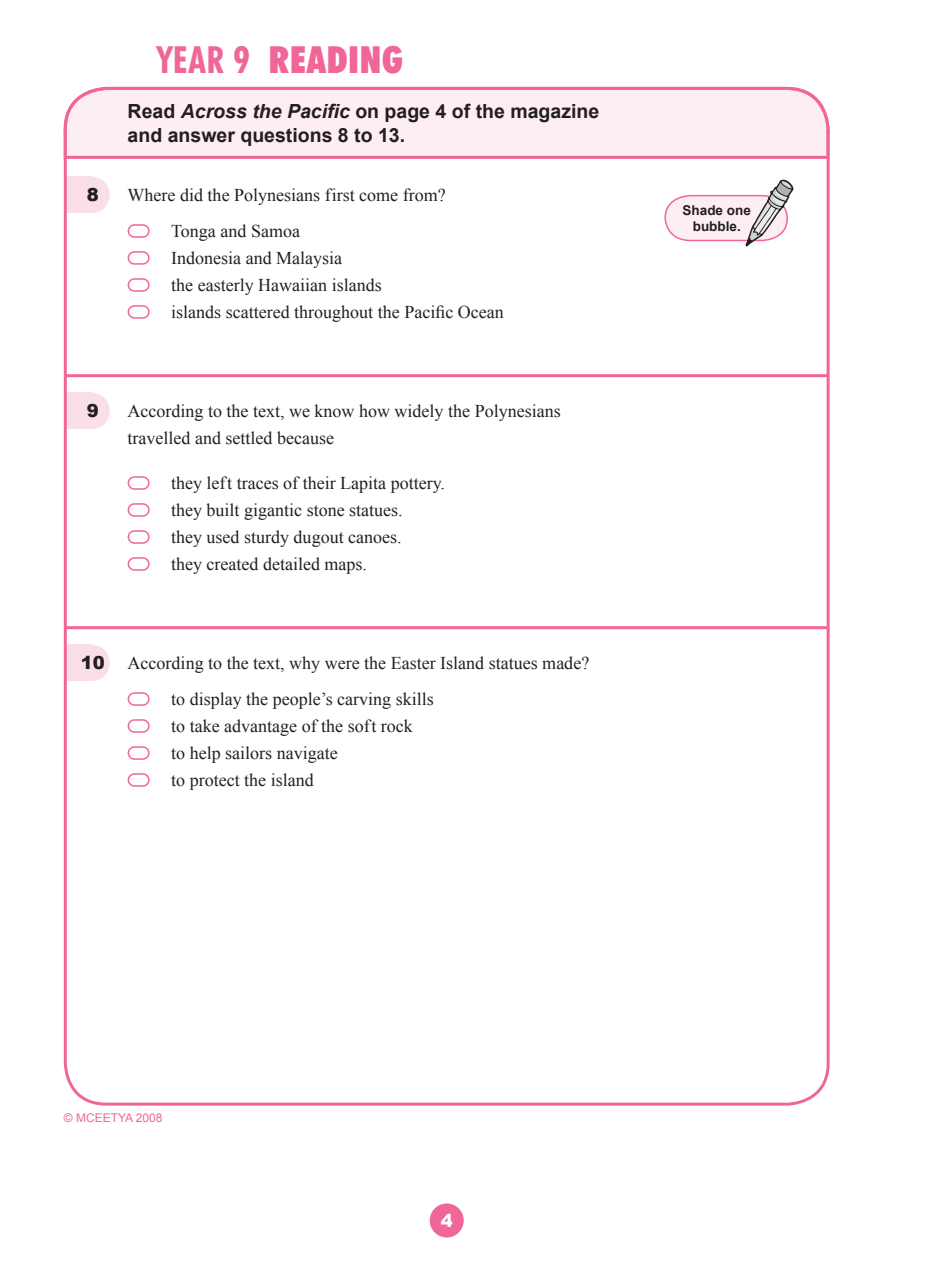
<style>
.page{position:relative;width:936px;height:1263px;background:#fff}
.page>*{position:absolute;margin:0;border:0;box-sizing:border-box;transform-origin:0 0}
.t1{font:900 condensed 37.5px "Futura BT";letter-spacing:.02em;color:#f16698}
.read___on_page{font:700 19.5px/24px "Arial";color:#231f20}
.item_text{font:18px/27px "Times New Roman";color:#231f20}
.t2{font:900 18px "Arial";color:#231f20}
.t3{font:700 13.5px/16.2px "Arial";color:#231f20;text-align:center}
.t4{font:12px "Arial";color:#f16698}
.s1{font-weight:700}
.s2{font-style:italic}
</style>
<div class="page">
<div style="left:67px;top:645px;width:26px;height:36px;background:#fbdfe7"></div>
<div style="left:76px;top:645px;width:34px;height:36px;background:#fbdfe7;border-radius:50%"></div>
<hr style="left:65px;top:374px;width:762px;height:3px;background:#f16698">
<svg style="left:664px;top:179px;width:130px;height:68px"></svg>
<div style="left:67px;top:177px;width:26px;height:36px;background:#fbdfe7"></div>
<div style="left:76px;top:177px;width:34px;height:36px;background:#fbdfe7;border-radius:50%"></div>
<svg style="left:63px;top:86px;width:767px;height:74px"></svg>
<div style="left:67px;top:393px;width:26px;height:36px;background:#fbdfe7"></div>
<div style="left:76px;top:393px;width:34px;height:36px;background:#fbdfe7;border-radius:50%"></div>
<hr style="left:65px;top:626px;width:762px;height:3px;background:#f16698">
<div style="left:429px;top:1203px;width:34px;height:34px;background:#f16698;border-radius:50%"></div>
<div style="left:128px;top:224px;width:22px;height:14px;border:2px solid #f16698;border-radius:6px"></div>
<div style="left:128px;top:278px;width:22px;height:14px;border:2px solid #f16698;border-radius:6px"></div>
<div style="left:128px;top:251px;width:22px;height:14px;border:2px solid #f16698;border-radius:6px"></div>
<div style="left:128px;top:305px;width:22px;height:14px;border:2px solid #f16698;border-radius:6px"></div>
<div style="left:128px;top:476px;width:22px;height:14px;border:2px solid #f16698;border-radius:6px"></div>
<div style="left:128px;top:530px;width:22px;height:14px;border:2px solid #f16698;border-radius:6px"></div>
<div style="left:128px;top:503px;width:22px;height:14px;border:2px solid #f16698;border-radius:6px"></div>
<div style="left:128px;top:557px;width:22px;height:14px;border:2px solid #f16698;border-radius:6px"></div>
<div style="left:128px;top:692px;width:22px;height:14px;border:2px solid #f16698;border-radius:6px"></div>
<div style="left:128px;top:746px;width:22px;height:14px;border:2px solid #f16698;border-radius:6px"></div>
<div style="left:128px;top:719px;width:22px;height:14px;border:2px solid #f16698;border-radius:6px"></div>
<div style="left:128px;top:773px;width:22px;height:14px;border:2px solid #f16698;border-radius:6px"></div>
<h1 class="t1" style="left:157px;top:36px;width:247px"><span class="s1">YEAR 9</span> READING</h1>
<p class="t2" style="left:87px;top:185px;width:14px">8</p>
<p class="read___on_page" style="left:128px;top:100px;width:473px">Read <span class="s2">Across the Pacific</span> on page 4 of the magazine and answer questions 8 to 13.</p>
<p class="item_text" style="left:128px;top:181px;width:320px">Where did the Polynesians first come from?</p>
<p class="item_text" style="left:171px;top:217px;width:130px">Tonga and Samoa</p>
<p class="item_text" style="left:171px;top:271px;width:212px">the easterly Hawaiian islands</p>
<p class="item_text" style="left:171px;top:298px;width:334px">islands scattered throughout the Pacific Ocean</p>
<p class="item_text" style="left:171px;top:244px;width:172px">Indonesia and Malaysia</p>
<p class="t2" style="left:87px;top:401px;width:14px">9</p>
<p class="item_text" style="left:127px;top:397px;width:434px">According to the text, we know how widely the Polynesians travelled and settled because</p>
<p class="item_text" style="left:171px;top:469px;width:275px">they left traces of their Lapita pottery.</p>
<p class="item_text" style="left:171px;top:523px;width:232px">they used sturdy dugout canoes.</p>
<p class="item_text" style="left:171px;top:550px;width:197px">they created detailed maps.</p>
<p class="item_text" style="left:171px;top:496px;width:233px">they built gigantic stone statues.</p>
<p class="t2" style="left:81px;top:653px;width:26px">10</p>
<p class="item_text" style="left:128px;top:649px;width:463px">According to the text, why were the Easter Island statues made?</p>
<p class="item_text" style="left:171px;top:685px;width:264px">to display the people’s carving skills</p>
<p class="item_text" style="left:171px;top:739px;width:168px">to help sailors navigate</p>
<p class="item_text" style="left:171px;top:766px;width:144px">to protect the island</p>
<p class="item_text" style="left:171px;top:712px;width:243px">to take advantage of the soft rock</p>
<p class="t3" style="left:682px;top:202px;width:70px">Shade one bubble.</p>
<p class="t4" style="left:64px;top:1110px;width:100px">© MCEETYA 2008</p>
</div>
